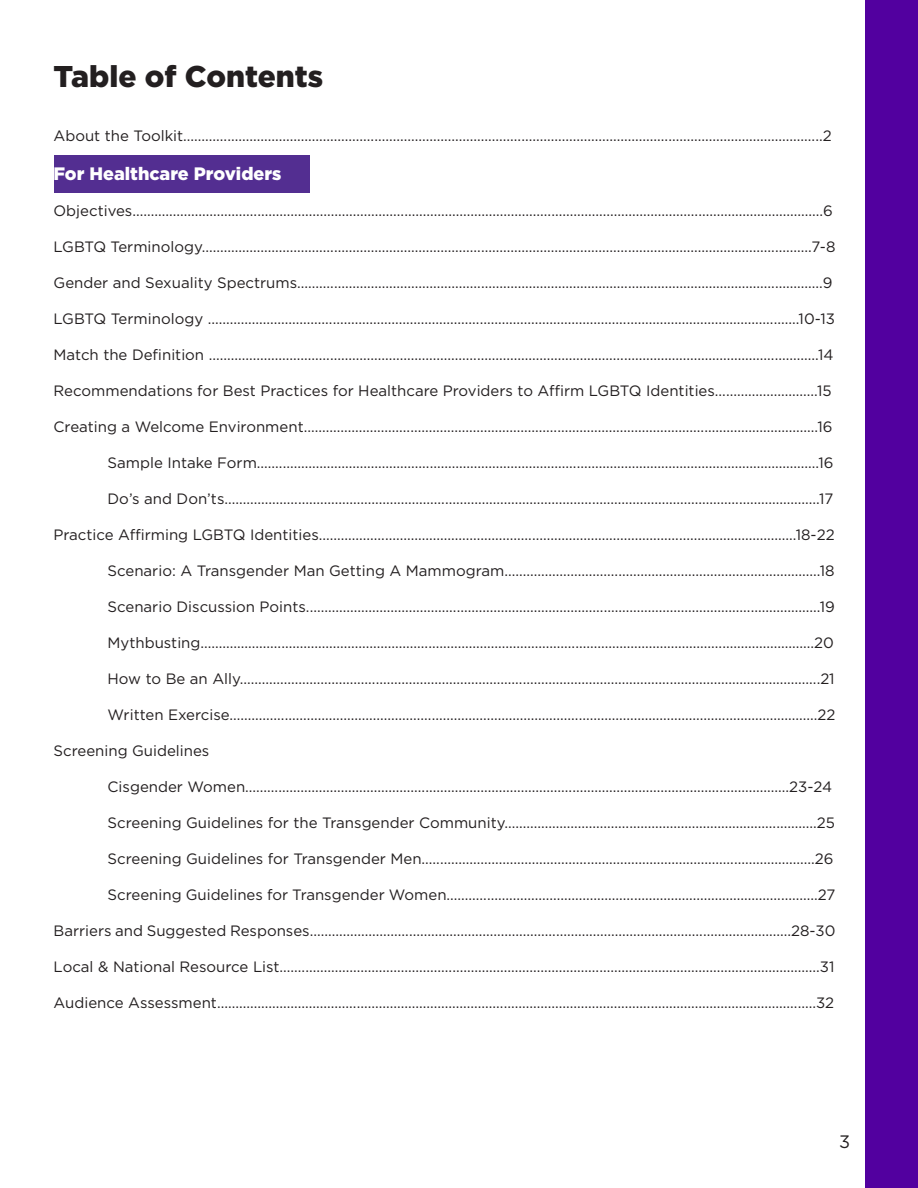
<style>
.page{position:relative;width:918px;height:1188px;background:#fff}
.page>*{position:absolute;margin:0;border:0;box-sizing:border-box;transform-origin:0 0}
.t1{font:900 30px "Gotham";color:#231f20}
.t2{font:900 18px "Gotham";color:#fff}
.t3{font:18px "Gotham";color:#231f20}
.t4{font:15px "Gotham";color:#231f20}
</style>
<div class="page">
<div style="left:54px;top:155px;width:255px;height:38px;background:#532e91"></div>
<div style="left:866px;top:0;width:52px;height:1188px;background:#52009f"></div>
<h1 class="t1" style="left:54px;top:55px;width:271px">Table of Contents</h1>
<p class="t4" style="left:54px;top:126px;width:780px">About the Toolkit..............................................................................................................................................................................2</p>
<p class="t2" style="left:54px;top:161px;width:229px">For Healthcare Providers</p>
<p class="t4" style="left:54px;top:201px;width:781px">Objectives............................................................................................................................................................................................6</p>
<p class="t4" style="left:54px;top:237px;width:783px">LGBTQ Terminology......................................................................................................................................................................7-8</p>
<p class="t4" style="left:54px;top:273px;width:780px">Gender and Sexuality Spectrums...............................................................................................................................................9</p>
<p class="t4" style="left:54px;top:309px;width:783px">LGBTQ Terminology .................................................................................................................................................................10-13</p>
<p class="t4" style="left:54px;top:345px;width:781px">Match the Definition ......................................................................................................................................................................14</p>
<p class="t4" style="left:54px;top:381px;width:780px">Recommendations for Best Practices for Healthcare Providers to Affirm LGBTQ Identities............................15</p>
<p class="t4" style="left:54px;top:417px;width:780px">Creating a Welcome Environment............................................................................................................................................16</p>
<p class="t4" style="left:108px;top:453px;width:727px">Sample Intake Form.........................................................................................................................................................16</p>
<p class="t4" style="left:108px;top:489px;width:727px">Do’s and Don’ts..................................................................................................................................................................17</p>
<p class="t4" style="left:54px;top:525px;width:783px">Practice Affirming LGBTQ Identities..................................................................................................................................18-22</p>
<p class="t4" style="left:108px;top:561px;width:728px">Scenario: A Transgender Man Getting A Mammogram......................................................................................18</p>
<p class="t4" style="left:108px;top:597px;width:729px">Scenario Discussion Points............................................................................................................................................19</p>
<p class="t4" style="left:108px;top:633px;width:728px">Mythbusting.......................................................................................................................................................................20</p>
<p class="t4" style="left:108px;top:669px;width:729px">How to Be an Ally..............................................................................................................................................................21</p>
<p class="t4" style="left:108px;top:705px;width:729px">Written Exercise................................................................................................................................................................22</p>
<p class="t4" style="left:54px;top:741px;width:157px">Screening Guidelines</p>
<p class="t4" style="left:108px;top:777px;width:726px">Cisgender Women....................................................................................................................................................23-24</p>
<p class="t4" style="left:108px;top:813px;width:729px">Screening Guidelines for the Transgender Community.....................................................................................25</p>
<p class="t4" style="left:108px;top:849px;width:727px">Screening Guidelines for Transgender Men...........................................................................................................26</p>
<p class="t4" style="left:108px;top:885px;width:729px">Screening Guidelines for Transgender Women.....................................................................................................27</p>
<p class="t4" style="left:54px;top:921px;width:783px">Barriers and Suggested Responses...................................................................................................................................28-30</p>
<p class="t4" style="left:54px;top:957px;width:782px">Local &amp; National Resource List...................................................................................................................................................31</p>
<p class="t4" style="left:54px;top:993px;width:782px">Audience Assessment...................................................................................................................................................................32</p>
<p class="t3" style="left:839px;top:1131px;width:13px">3</p>
</div>
